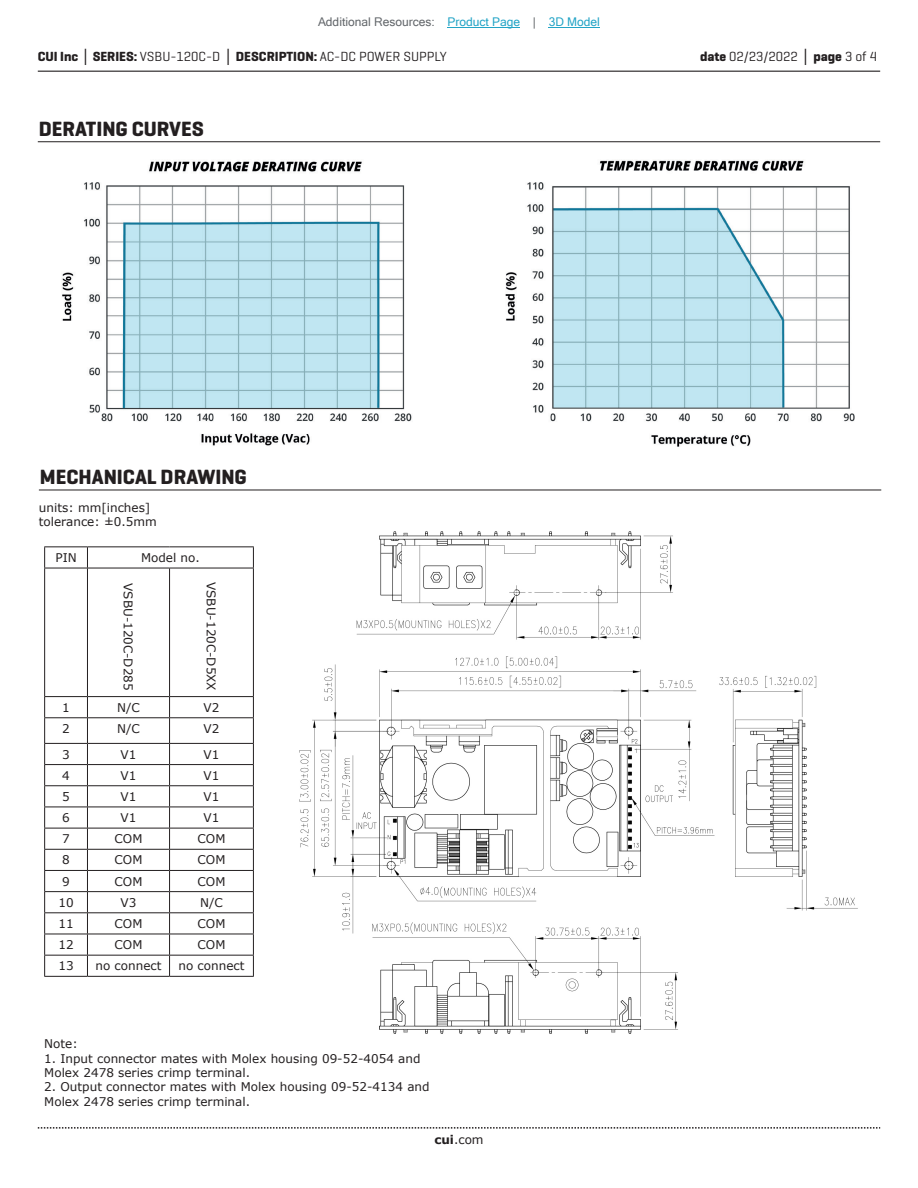
<style>
.page{position:relative;width:918px;height:1188px;background:#fff}
.page>*{position:absolute;margin:0;border:0;box-sizing:border-box;transform-origin:0 0}
.t1{font:700 21px "Geogrotesque";color:#231f20}
.t2{font:13.5px "Geogrotesque";color:#231f20}
.t3{font:12px/14.4px "Verdana";color:#231f20}
.t4{font:12px "Microsoft Sans Serif";color:#63676b}
.s1{color:#23a4c6}
.s2{font-weight:700}
.s3{font-family:"Verdana";font-weight:700}
</style>
<div class="page">
<hr style="left:38px;top:71px;width:842px;height:1px;background:#231f20">
<svg style="left:38px;top:1127px;width:842px;height:2px"></svg>
<img style="left:299px;top:531px;width:559px;height:503px">
<hr style="left:38px;top:141px;width:842px;height:1px;background:#231f20">
<hr style="left:39px;top:490px;width:842px;height:1px;background:#231f20">
<hr style="left:44px;top:568px;width:1px;height:128px;background:#231f20">
<hr style="left:169px;top:568px;width:1px;height:128px;background:#231f20">
<hr style="left:253px;top:568px;width:1px;height:128px;background:#231f20">
<hr style="left:44px;top:696px;width:43px;height:1px;background:#231f20">
<hr style="left:87px;top:696px;width:83px;height:1px;background:#231f20">
<hr style="left:170px;top:696px;width:84px;height:1px;background:#231f20">
<hr style="left:44px;top:717px;width:43px;height:1px;background:#231f20">
<hr style="left:87px;top:717px;width:83px;height:1px;background:#231f20">
<hr style="left:170px;top:717px;width:84px;height:1px;background:#231f20">
<hr style="left:44px;top:743px;width:43px;height:1px;background:#231f20">
<hr style="left:87px;top:743px;width:83px;height:1px;background:#231f20">
<hr style="left:170px;top:743px;width:84px;height:1px;background:#231f20">
<hr style="left:44px;top:764px;width:43px;height:1px;background:#231f20">
<hr style="left:87px;top:764px;width:83px;height:1px;background:#231f20">
<hr style="left:170px;top:764px;width:84px;height:1px;background:#231f20">
<hr style="left:44px;top:785px;width:43px;height:1px;background:#231f20">
<hr style="left:87px;top:785px;width:83px;height:1px;background:#231f20">
<hr style="left:170px;top:785px;width:84px;height:1px;background:#231f20">
<hr style="left:44px;top:807px;width:43px;height:1px;background:#231f20">
<hr style="left:87px;top:807px;width:83px;height:1px;background:#231f20">
<hr style="left:170px;top:807px;width:84px;height:1px;background:#231f20">
<hr style="left:44px;top:828px;width:43px;height:1px;background:#231f20">
<hr style="left:87px;top:828px;width:83px;height:1px;background:#231f20">
<hr style="left:170px;top:828px;width:84px;height:1px;background:#231f20">
<hr style="left:44px;top:849px;width:43px;height:1px;background:#231f20">
<hr style="left:87px;top:849px;width:83px;height:1px;background:#231f20">
<hr style="left:170px;top:849px;width:84px;height:1px;background:#231f20">
<hr style="left:44px;top:870px;width:43px;height:1px;background:#231f20">
<hr style="left:87px;top:870px;width:83px;height:1px;background:#231f20">
<hr style="left:170px;top:870px;width:84px;height:1px;background:#231f20">
<hr style="left:44px;top:891px;width:43px;height:1px;background:#231f20">
<hr style="left:87px;top:891px;width:83px;height:1px;background:#231f20">
<hr style="left:170px;top:891px;width:84px;height:1px;background:#231f20">
<hr style="left:44px;top:912px;width:43px;height:1px;background:#231f20">
<hr style="left:87px;top:912px;width:83px;height:1px;background:#231f20">
<hr style="left:170px;top:912px;width:84px;height:1px;background:#231f20">
<hr style="left:44px;top:934px;width:43px;height:1px;background:#231f20">
<hr style="left:87px;top:934px;width:83px;height:1px;background:#231f20">
<hr style="left:170px;top:934px;width:84px;height:1px;background:#231f20">
<hr style="left:44px;top:955px;width:43px;height:1px;background:#231f20">
<svg style="left:44px;top:697px;width:1px;height:279px"></svg>
<hr style="left:87px;top:955px;width:83px;height:1px;background:#231f20">
<svg style="left:87px;top:697px;width:1px;height:279px"></svg>
<hr style="left:170px;top:955px;width:84px;height:1px;background:#231f20">
<svg style="left:169px;top:697px;width:1px;height:279px"></svg>
<svg style="left:253px;top:697px;width:1px;height:279px"></svg>
<hr style="left:44px;top:976px;width:43px;height:1px;background:#231f20">
<hr style="left:87px;top:976px;width:83px;height:1px;background:#231f20">
<hr style="left:170px;top:976px;width:84px;height:1px;background:#231f20">
<hr style="left:87px;top:568px;width:1px;height:128px;background:#231f20">
<hr style="left:44px;top:546px;width:43px;height:1px;background:#231f20">
<svg style="left:44px;top:547px;width:1px;height:21px"></svg>
<hr style="left:87px;top:546px;width:83px;height:1px;background:#231f20">
<svg style="left:87px;top:547px;width:1px;height:21px"></svg>
<hr style="left:170px;top:546px;width:84px;height:1px;background:#231f20">
<svg style="left:253px;top:547px;width:1px;height:21px"></svg>
<hr style="left:44px;top:568px;width:43px;height:1px;background:#231f20">
<hr style="left:87px;top:568px;width:83px;height:1px;background:#231f20">
<hr style="left:170px;top:568px;width:84px;height:1px;background:#231f20">
<img style="left:62px;top:160px;width:792px;height:286px">
<hr style="left:448px;top:27px;width:72px;height:1px;background:#23a4c6">
<hr style="left:549px;top:27px;width:51px;height:1px;background:#23a4c6">
<p class="t4" style="left:318px;top:15px;width:283px">Additional Resources: <span class="s1">Product Page</span> | <span class="s1">3D Model</span></p>
<p class="t2" style="left:38px;top:48px;width:411px"><span class="s2">CUI Inc</span> <span class="s3">│</span> <span class="s2">SERIES:</span> VSBU-120C-D <span class="s3">│</span> <span class="s2">DESCRIPTION:</span> AC-DC POWER SUPPLY</p>
<p class="t2" style="left:700px;top:48px;width:179px"><span class="s2">date</span> 02/23/2022 <span class="s3">│</span> <span class="s2">page</span> 3 of 4</p>
<h1 class="t1" style="left:39px;top:116px;width:167px">DERATING CURVES</h1>
<h1 class="t1" style="left:40px;top:464px;width:208px">MECHANICAL DRAWING</h1>
<p class="t3" style="left:39px;top:500px;width:120px">units: mm[inches] tolerance: ±0.5mm</p>
<p class="t3" style="left:55px;top:550px;width:23px">PIN</p>
<p class="t3" style="left:141px;top:550px;width:60px">Model no.</p>
<p class="t3" style="left:136px;top:583px;width:109px;rotate:90deg">VSBU-120C-D285</p>
<p class="t3" style="left:219px;top:582px;width:110px;rotate:90deg">VSBU-120C-D5XX</p>
<p class="t3" style="left:62px;top:700px;width:9px">1</p>
<p class="t3" style="left:117px;top:700px;width:24px">N/C</p>
<p class="t3" style="left:204px;top:700px;width:17px">V2</p>
<p class="t3" style="left:62px;top:721px;width:9px">2</p>
<p class="t3" style="left:117px;top:721px;width:24px">N/C</p>
<p class="t3" style="left:204px;top:721px;width:17px">V2</p>
<p class="t3" style="left:62px;top:747px;width:9px">3</p>
<p class="t3" style="left:121px;top:747px;width:17px">V1</p>
<p class="t3" style="left:204px;top:747px;width:17px">V1</p>
<p class="t3" style="left:62px;top:768px;width:9px">4</p>
<p class="t3" style="left:121px;top:768px;width:17px">V1</p>
<p class="t3" style="left:204px;top:768px;width:17px">V1</p>
<p class="t3" style="left:62px;top:789px;width:9px">5</p>
<p class="t3" style="left:121px;top:789px;width:17px">V1</p>
<p class="t3" style="left:204px;top:789px;width:17px">V1</p>
<p class="t3" style="left:62px;top:810px;width:9px">6</p>
<p class="t3" style="left:121px;top:810px;width:17px">V1</p>
<p class="t3" style="left:204px;top:810px;width:17px">V1</p>
<p class="t3" style="left:62px;top:832px;width:9px">7</p>
<p class="t3" style="left:115px;top:832px;width:29px">COM</p>
<p class="t3" style="left:198px;top:832px;width:29px">COM</p>
<p class="t3" style="left:62px;top:853px;width:9px">8</p>
<p class="t3" style="left:115px;top:853px;width:29px">COM</p>
<p class="t3" style="left:198px;top:853px;width:29px">COM</p>
<p class="t3" style="left:62px;top:874px;width:9px">9</p>
<p class="t3" style="left:115px;top:874px;width:29px">COM</p>
<p class="t3" style="left:198px;top:874px;width:29px">COM</p>
<p class="t3" style="left:58px;top:895px;width:17px">10</p>
<p class="t3" style="left:121px;top:895px;width:17px">V3</p>
<p class="t3" style="left:200px;top:895px;width:24px">N/C</p>
<p class="t3" style="left:58px;top:916px;width:17px">11</p>
<p class="t3" style="left:115px;top:916px;width:29px">COM</p>
<p class="t3" style="left:198px;top:916px;width:29px">COM</p>
<p class="t3" style="left:58px;top:937px;width:17px">12</p>
<p class="t3" style="left:115px;top:937px;width:29px">COM</p>
<p class="t3" style="left:198px;top:937px;width:29px">COM</p>
<p class="t3" style="left:58px;top:959px;width:17px">13</p>
<p class="t3" style="left:96px;top:959px;width:67px">no connect</p>
<p class="t3" style="left:179px;top:959px;width:67px">no connect</p>
<p class="t3" style="left:44px;top:1036px;width:35px">Note:</p>
<p class="t3" style="left:44px;top:1051px;width:378px">1. Input connector mates with Molex housing 09-52-4054 and<br>Molex 2478 series crimp terminal.</p>
<p class="t3" style="left:44px;top:1080px;width:387px">2. Output connector mates with Molex housing 09-52-4134 and<br>Molex 2478 series crimp terminal.</p>
<p class="t3" style="left:434px;top:1132px;width:51px"><span class="s2">cui</span>.com</p>
</div>
